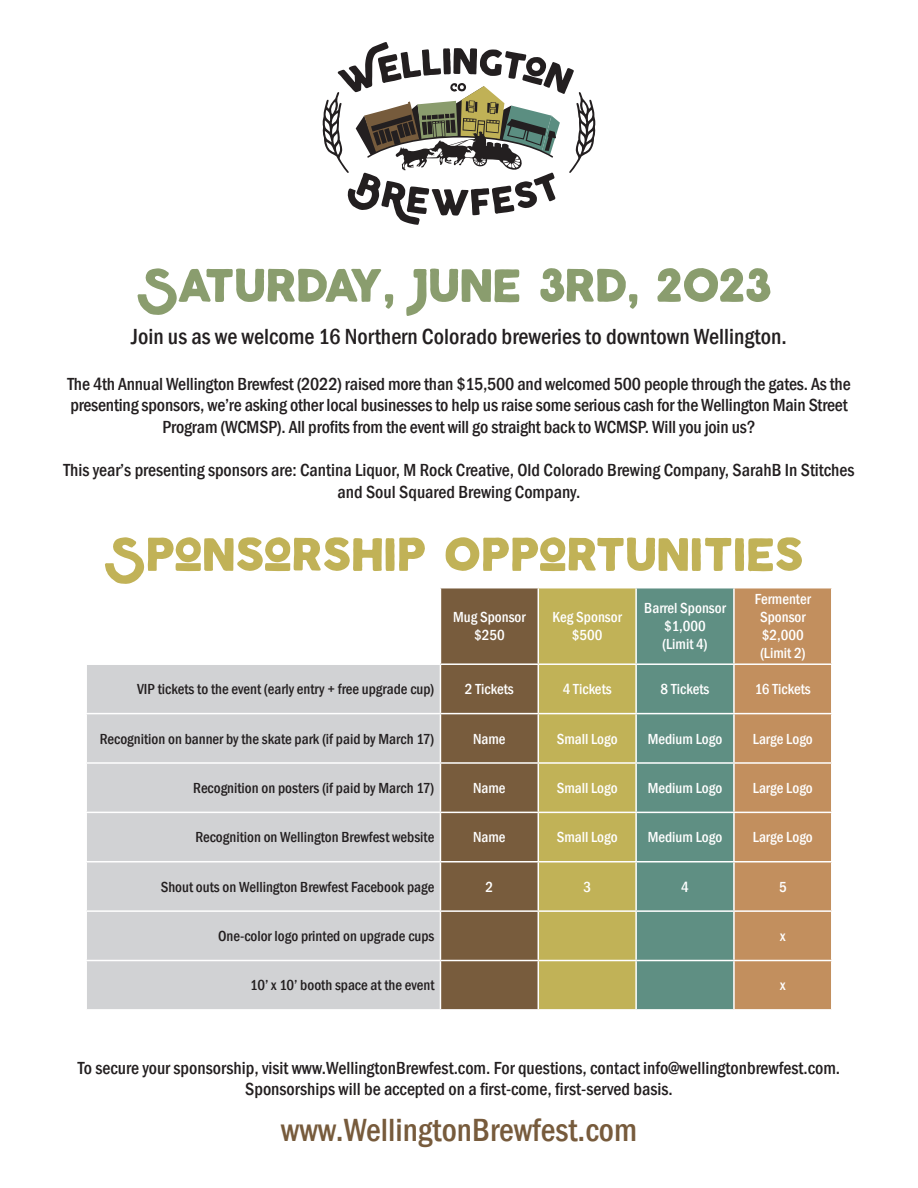
<style>
.page{position:relative;width:918px;height:1188px;background:#fff}
.page>*{position:absolute;margin:0;border:0;box-sizing:border-box;transform-origin:0 0}
.t1{font:58.5px "Brawls Typeface";color:#c1b257}
.t2{font:58.5px "Brawls Typeface";color:#8a9d6e}
.t3{font:500 condensed 33px "Franklin Gothic";color:#775b3c}
.t4{font:500 condensed 22.5px "Franklin Gothic";color:#231f20}
.t5{font:500 condensed 18px/21.6px "Franklin Gothic";color:#231f20;text-align:center}
.t6{font:500 condensed 15px "Franklin Gothic";color:#231f20}
.t7{font:500 condensed 15px/18px "Franklin Gothic";color:#fff;text-align:center}
</style>
<div class="page">
<svg style="left:441px;top:588px;width:390px;height:421px;background:#978b5e"></svg>
<div style="left:87px;top:665px;width:353px;height:344px;background:#d1d2d4"></div>
<hr style="left:538px;top:588px;width:1px;height:75px;background:#fff">
<hr style="left:635px;top:588px;width:2px;height:75px;background:#fff">
<hr style="left:733px;top:588px;width:2px;height:75px;background:#fff">
<hr style="left:440px;top:663px;width:98px;height:2px;background:#fff">
<hr style="left:538px;top:663px;width:98px;height:2px;background:#fff">
<hr style="left:538px;top:665px;width:1px;height:48px;background:#fff">
<hr style="left:636px;top:663px;width:98px;height:2px;background:#fff">
<hr style="left:635px;top:665px;width:2px;height:48px;background:#fff">
<hr style="left:734px;top:663px;width:99px;height:2px;background:#fff">
<hr style="left:733px;top:665px;width:2px;height:48px;background:#fff">
<hr style="left:85px;top:713px;width:355px;height:1px;background:#fff">
<hr style="left:440px;top:713px;width:98px;height:1px;background:#fff">
<hr style="left:538px;top:713px;width:98px;height:1px;background:#fff">
<hr style="left:538px;top:714px;width:1px;height:48px;background:#fff">
<hr style="left:636px;top:713px;width:98px;height:1px;background:#fff">
<hr style="left:635px;top:714px;width:2px;height:48px;background:#fff">
<hr style="left:734px;top:713px;width:99px;height:1px;background:#fff">
<hr style="left:733px;top:714px;width:2px;height:48px;background:#fff">
<hr style="left:85px;top:762px;width:355px;height:2px;background:#fff">
<hr style="left:440px;top:762px;width:98px;height:2px;background:#fff">
<hr style="left:538px;top:762px;width:98px;height:2px;background:#fff">
<hr style="left:538px;top:764px;width:1px;height:48px;background:#fff">
<hr style="left:636px;top:762px;width:98px;height:2px;background:#fff">
<hr style="left:635px;top:764px;width:2px;height:48px;background:#fff">
<hr style="left:734px;top:762px;width:99px;height:2px;background:#fff">
<hr style="left:733px;top:764px;width:2px;height:48px;background:#fff">
<hr style="left:85px;top:812px;width:355px;height:1px;background:#fff">
<hr style="left:440px;top:812px;width:98px;height:1px;background:#fff">
<hr style="left:538px;top:812px;width:98px;height:1px;background:#fff">
<hr style="left:538px;top:813px;width:1px;height:48px;background:#fff">
<hr style="left:636px;top:812px;width:98px;height:1px;background:#fff">
<hr style="left:635px;top:813px;width:2px;height:48px;background:#fff">
<hr style="left:734px;top:812px;width:99px;height:1px;background:#fff">
<hr style="left:733px;top:813px;width:2px;height:48px;background:#fff">
<hr style="left:85px;top:861px;width:355px;height:2px;background:#fff">
<hr style="left:440px;top:861px;width:98px;height:2px;background:#fff">
<hr style="left:538px;top:861px;width:98px;height:2px;background:#fff">
<hr style="left:538px;top:863px;width:1px;height:47px;background:#fff">
<hr style="left:636px;top:861px;width:98px;height:2px;background:#fff">
<hr style="left:635px;top:863px;width:2px;height:47px;background:#fff">
<hr style="left:734px;top:861px;width:99px;height:2px;background:#fff">
<hr style="left:733px;top:863px;width:2px;height:47px;background:#fff">
<hr style="left:85px;top:910px;width:355px;height:2px;background:#fff">
<hr style="left:440px;top:910px;width:98px;height:2px;background:#fff">
<hr style="left:538px;top:910px;width:98px;height:2px;background:#fff">
<hr style="left:538px;top:912px;width:1px;height:48px;background:#fff">
<hr style="left:636px;top:910px;width:98px;height:2px;background:#fff">
<hr style="left:635px;top:912px;width:2px;height:48px;background:#fff">
<hr style="left:734px;top:910px;width:99px;height:2px;background:#fff">
<hr style="left:733px;top:912px;width:2px;height:48px;background:#fff">
<hr style="left:85px;top:960px;width:355px;height:1px;background:#fff">
<hr style="left:440px;top:960px;width:98px;height:1px;background:#fff">
<hr style="left:538px;top:960px;width:98px;height:1px;background:#fff">
<hr style="left:538px;top:961px;width:1px;height:48px;background:#fff">
<hr style="left:636px;top:960px;width:98px;height:1px;background:#fff">
<hr style="left:635px;top:961px;width:2px;height:48px;background:#fff">
<hr style="left:734px;top:960px;width:99px;height:1px;background:#fff">
<hr style="left:733px;top:961px;width:2px;height:48px;background:#fff">
<svg style="left:323px;top:42px;width:272px;height:183px"></svg>
<h1 class="t2" style="left:145px;top:255px;width:629px">Saturday, June 3rd, 2023</h1>
<p class="t4" style="left:131px;top:322px;width:657px">Join us as we welcome 16 Northern Colorado breweries to downtown Wellington.</p>
<p class="t5" style="left:67px;top:373px;width:785px">The 4th Annual Wellington Brewfest (2022) raised more than $15,500 and welcomed 500 people through the gates. As the presenting sponsors, we’re asking other local businesses to help us raise some serious cash for the Wellington Main Street<br>Program (WCMSP). All profits from the event will go straight back to WCMSP. Will you join us?</p>
<p class="t5" style="left:63px;top:459px;width:793px">This year’s presenting sponsors are: Cantina Liquor, M Rock Creative, Old Colorado Brewing Company, SarahB In Stitches and Soul Squared Brewing Company.</p>
<h1 class="t1" style="left:113px;top:524px;width:694px">Sponsorship Opportunities</h1>
<p class="t7" style="left:453px;top:608px;width:74px">Mug Sponsor $250</p>
<p class="t7" style="left:553px;top:608px;width:71px">Keg Sponsor $500</p>
<p class="t7" style="left:644px;top:599px;width:83px">Barrel Sponsor $1,000<br>(Limit 4)</p>
<p class="t7" style="left:755px;top:590px;width:58px">Fermenter<br>Sponsor $2,000 (Limit 2)</p>
<p class="t6" style="left:137px;top:679px;width:299px">VIP tickets to the event (early entry + free upgrade cup)</p>
<p class="t7" style="left:465px;top:680px;width:50px">2 Tickets</p>
<p class="t7" style="left:563px;top:680px;width:50px">4 Tickets</p>
<p class="t7" style="left:661px;top:680px;width:50px">8 Tickets</p>
<p class="t7" style="left:755px;top:680px;width:57px">16 Tickets</p>
<p class="t6" style="left:100px;top:729px;width:336px">Recognition on banner by the skate park (if paid by March 17)</p>
<p class="t7" style="left:473px;top:729px;width:34px">Name</p>
<p class="t7" style="left:557px;top:729px;width:63px">Small Logo</p>
<p class="t7" style="left:648px;top:729px;width:76px">Medium Logo</p>
<p class="t7" style="left:753px;top:729px;width:62px">Large Logo</p>
<p class="t6" style="left:193px;top:778px;width:243px">Recognition on posters (if paid by March 17)</p>
<p class="t7" style="left:473px;top:779px;width:34px">Name</p>
<p class="t7" style="left:557px;top:779px;width:63px">Small Logo</p>
<p class="t7" style="left:648px;top:779px;width:76px">Medium Logo</p>
<p class="t7" style="left:753px;top:779px;width:62px">Large Logo</p>
<p class="t6" style="left:195px;top:827px;width:241px">Recognition on Wellington Brewfest website</p>
<p class="t7" style="left:473px;top:828px;width:34px">Name</p>
<p class="t7" style="left:557px;top:828px;width:63px">Small Logo</p>
<p class="t7" style="left:648px;top:828px;width:76px">Medium Logo</p>
<p class="t7" style="left:753px;top:828px;width:62px">Large Logo</p>
<p class="t6" style="left:161px;top:877px;width:275px">Shout outs on Wellington Brewfest Facebook page</p>
<p class="t7" style="left:486px;top:878px;width:9px">2</p>
<p class="t7" style="left:583px;top:878px;width:9px">3</p>
<p class="t7" style="left:681px;top:878px;width:9px">4</p>
<p class="t7" style="left:779px;top:878px;width:9px">5</p>
<p class="t6" style="left:218px;top:926px;width:218px">One-color logo printed on upgrade cups</p>
<p class="t7" style="left:780px;top:927px;width:7px">x</p>
<p class="t6" style="left:250px;top:976px;width:186px">10’ x 10’ booth space at the event</p>
<p class="t7" style="left:780px;top:976px;width:7px">x</p>
<p class="t5" style="left:78px;top:1057px;width:764px">To secure your sponsorship, visit www.WellingtonBrewfest.com. For questions, contact info@wellingtonbrewfest.com.<br>Sponsorships will be accepted on a first-come, first-served basis.</p>
<h2 class="t3" style="left:281px;top:1109px;width:358px">www.WellingtonBrewfest.com</h2>
</div>
